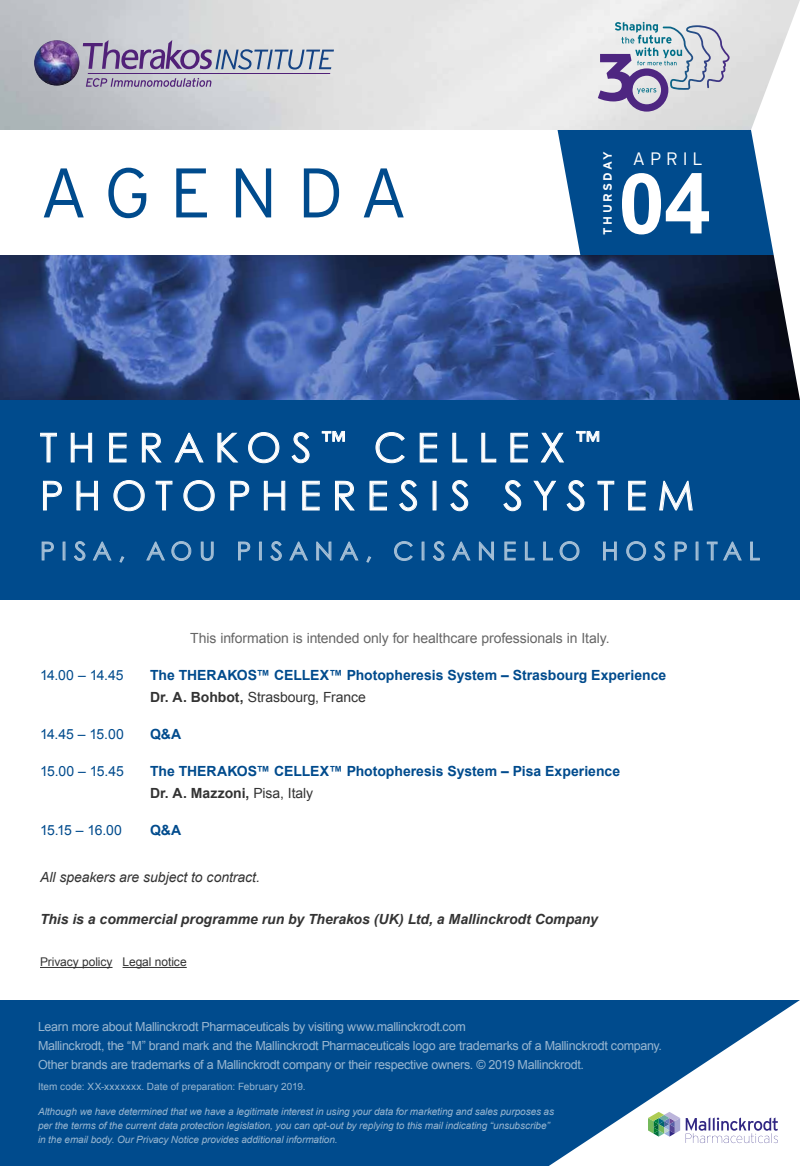
<style>
.page{position:relative;width:800px;height:1166px;background:#fff}
.page>*{position:absolute;margin:0;border:0;box-sizing:border-box;transform-origin:0 0}
.t1{font:700 84px "Arial";color:#fff}
.t2{font:300 70px "Interstate";letter-spacing:.265em;color:#004b8d}
.t3{font:40px/48px "Century Gothic";letter-spacing:.27em;color:#fff}
.t4{font:25px "Century Gothic";letter-spacing:.27em;color:#a6c0d7}
.t5{font:300 18px "Interstate";letter-spacing:.275em;color:#fff}
.t6{font:700 14px/22px "Arial";color:#004b8d}
.t7{font:italic 700 14px "Arial";letter-spacing:-.005em;color:#333}
.t8{font:14px "Arial";letter-spacing:-.005em;color:#666}
.t9{font:14px "Arial";letter-spacing:-.045em;color:#004b8d}
.t10{font:italic 14px "Arial";letter-spacing:-.005em;color:#333}
.t11{font:12.5px/19px "Arial";letter-spacing:-.025em;color:#99b7d1}
.t12{font:12px "Arial";letter-spacing:-.005em;color:#333}
.t13{font:700 12px "Interstate";letter-spacing:.195em;color:#fff}
.t14{font:italic 10px/14px "Arial";letter-spacing:-.01em;color:#99b7d1}
.t15{font:10px "Arial";letter-spacing:.005em;color:#99b7d1}
.s1{color:#333}
.s2{font-weight:400;color:#333}
</style>
<div class="page">
<hr style="left:40px;top:967px;width:73px;height:1px;background:#333">
<hr style="left:123px;top:967px;width:64px;height:1px;background:#333">
<div style="left:0;top:400px;width:800px;height:200px;background:#004b8d"></div>
<svg style="left:40px;top:433px;width:17px;height:29px"></svg>
<svg style="left:71px;top:433px;width:21px;height:29px"></svg>
<svg style="left:109px;top:433px;width:18px;height:29px"></svg>
<svg style="left:142px;top:433px;width:20px;height:29px"></svg>
<svg style="left:174px;top:433px;width:30px;height:29px"></svg>
<svg style="left:217px;top:433px;width:21px;height:29px"></svg>
<svg style="left:248px;top:432px;width:31px;height:31px"></svg>
<svg style="left:292px;top:432px;width:18px;height:31px"></svg>
<svg style="left:322px;top:431px;width:23px;height:11px"></svg>
<svg style="left:376px;top:432px;width:29px;height:31px"></svg>
<svg style="left:420px;top:433px;width:17px;height:29px"></svg>
<svg style="left:452px;top:433px;width:15px;height:29px"></svg>
<svg style="left:481px;top:433px;width:15px;height:29px"></svg>
<svg style="left:510px;top:433px;width:18px;height:29px"></svg>
<svg style="left:541px;top:433px;width:23px;height:29px"></svg>
<svg style="left:576px;top:431px;width:23px;height:11px"></svg>
<svg style="left:43px;top:481px;width:19px;height:29px"></svg>
<svg style="left:77px;top:481px;width:21px;height:29px"></svg>
<svg style="left:113px;top:480px;width:32px;height:31px"></svg>
<svg style="left:156px;top:481px;width:16px;height:29px"></svg>
<svg style="left:183px;top:480px;width:32px;height:31px"></svg>
<svg style="left:230px;top:481px;width:19px;height:29px"></svg>
<svg style="left:264px;top:481px;width:21px;height:29px"></svg>
<svg style="left:302px;top:481px;width:18px;height:29px"></svg>
<svg style="left:335px;top:481px;width:20px;height:29px"></svg>
<svg style="left:370px;top:481px;width:17px;height:29px"></svg>
<svg style="left:399px;top:480px;width:18px;height:31px"></svg>
<svg style="left:450px;top:480px;width:18px;height:31px"></svg>
<svg style="left:503px;top:480px;width:18px;height:31px"></svg>
<svg style="left:533px;top:481px;width:23px;height:29px"></svg>
<svg style="left:567px;top:480px;width:18px;height:31px"></svg>
<svg style="left:598px;top:481px;width:16px;height:29px"></svg>
<svg style="left:628px;top:481px;width:18px;height:29px"></svg>
<svg style="left:659px;top:481px;width:34px;height:30px"></svg>
<svg style="left:42px;top:542px;width:12px;height:18px"></svg>
<svg style="left:63px;top:542px;width:2px;height:18px"></svg>
<svg style="left:74px;top:541px;width:11px;height:20px"></svg>
<svg style="left:93px;top:541px;width:19px;height:20px"></svg>
<svg style="left:119px;top:556px;width:5px;height:7px"></svg>
<svg style="left:146px;top:541px;width:19px;height:20px"></svg>
<svg style="left:171px;top:541px;width:20px;height:20px"></svg>
<svg style="left:201px;top:542px;width:13px;height:19px"></svg>
<svg style="left:238px;top:542px;width:12px;height:18px"></svg>
<div style="left:259px;top:542px;width:3px;height:18px;border:1px solid #a6c0d7"></div>
<svg style="left:270px;top:541px;width:12px;height:20px"></svg>
<svg style="left:289px;top:541px;width:19px;height:20px"></svg>
<svg style="left:316px;top:542px;width:15px;height:18px"></svg>
<svg style="left:340px;top:541px;width:19px;height:20px"></svg>
<svg style="left:366px;top:556px;width:5px;height:7px"></svg>
<svg style="left:394px;top:541px;width:19px;height:20px"></svg>
<svg style="left:422px;top:542px;width:2px;height:18px"></svg>
<svg style="left:433px;top:541px;width:11px;height:20px"></svg>
<svg style="left:452px;top:541px;width:19px;height:20px"></svg>
<svg style="left:479px;top:542px;width:15px;height:18px"></svg>
<svg style="left:504px;top:542px;width:12px;height:18px"></svg>
<svg style="left:525px;top:542px;width:10px;height:18px"></svg>
<svg style="left:543px;top:542px;width:10px;height:18px"></svg>
<svg style="left:560px;top:541px;width:20px;height:20px"></svg>
<svg style="left:603px;top:542px;width:14px;height:18px"></svg>
<svg style="left:626px;top:541px;width:20px;height:20px"></svg>
<svg style="left:653px;top:541px;width:12px;height:20px"></svg>
<svg style="left:675px;top:542px;width:12px;height:18px"></svg>
<svg style="left:696px;top:542px;width:2px;height:18px"></svg>
<svg style="left:707px;top:541px;width:35px;height:20px"></svg>
<svg style="left:750px;top:542px;width:10px;height:18px"></svg>
<div style="left:0;top:1000px;width:800px;height:166px;background:#004b8d"></div>
<svg style="left:549px;top:1000px;width:251px;height:166px"></svg>
<svg style="left:648px;top:1112px;width:32px;height:25px"></svg>
<svg style="left:686px;top:1118px;width:92px;height:25px;background:#d0cde2"></svg>
<img style="left:0;top:255px;width:558px;height:145px">
<svg style="left:558px;top:0;width:242px;height:400px;background:#6a84a7"></svg>
<img style="left:34px;top:40px;width:46px;height:46px;border-radius:23px">
<hr style="left:88px;top:73px;width:242px;height:1px;background:#512178">
<svg style="left:86px;top:78px;width:125px;height:9px"></svg>
<svg style="left:83px;top:40px;width:251px;height:30px;background:#aeabc1"></svg>
<h2 class="t2" style="left:40px;top:153px;width:369px">AGENDA</h2>
<p class="t13" style="left:601px;top:235px;width:85px;rotate:-90deg">THURSDAY</p>
<h3 class="t5" style="left:633px;top:148px;width:72px">APRIL</h3>
<h1 class="t1" style="left:618px;top:148px;width:94px">04</h1>
<h3 class="t3" style="left:40px;top:423px;width:656px">THERAKOS <sup>™</sup> CELLEX <sup>™<br></sup>PHOTOPHERESIS SYSTEM</h3>
<h3 class="t4" style="left:40px;top:536px;width:721px">PISA, AOU PISANA, CISANELLO HOSPITAL</h3>
<h3 class="t8" style="left:190px;top:629px;width:421px">This information is intended only for healthcare professionals in Italy.</h3>
<h3 class="t9" style="left:40px;top:666px;width:85px">14.00 – 14.45</h3>
<h3 class="t6" style="left:150px;top:665px;width:518px">The THERAKOS™ CELLEX™ Photopheresis System – Strasbourg Experience<br><span class="s1">Dr. A. Bohbot,</span> <span class="s2">Strasbourg, France</span></h3>
<h3 class="t9" style="left:40px;top:725px;width:85px">14.45 – 15.00</h3>
<h3 class="t6" style="left:150px;top:724px;width:33px">Q&amp;A</h3>
<h3 class="t9" style="left:40px;top:762px;width:86px">15.00 – 15.45</h3>
<h3 class="t6" style="left:150px;top:761px;width:472px">The THERAKOS™ CELLEX™ Photopheresis System – Pisa Experience<br><span class="s1">Dr. A. Mazzoni,</span> <span class="s2">Pisa, Italy</span></h3>
<h3 class="t9" style="left:40px;top:821px;width:84px">15.15 – 16.00</h3>
<h3 class="t6" style="left:150px;top:820px;width:33px">Q&amp;A</h3>
<h3 class="t10" style="left:40px;top:868px;width:221px">All speakers are subject to contract.</h3>
<h3 class="t7" style="left:40px;top:910px;width:559px">This is a commercial programme run by Therakos (UK) Ltd, a Mallinckrodt Company</h3>
<p class="t12" style="left:40px;top:954px;width:148px">Privacy policy Legal notice</p>
<p class="t11" style="left:38px;top:1017px;width:626px">Learn more about Mallinckrodt Pharmaceuticals by visiting www.mallinckrodt.com<br>Mallinckrodt, the “M” brand mark and the Mallinckrodt Pharmaceuticals logo are trademarks of a Mallinckrodt company.<br>Other brands are trademarks of a Mallinckrodt company or their respective owners. © 2019 Mallinckrodt.</p>
<p class="t15" style="left:38px;top:1080px;width:269px">Item code: XX-xxxxxxx. Date of preparation: February 2019.</p>
<p class="t14" style="left:38px;top:1104px;width:518px">Although we have determined that we have a legitimate interest in using your data for marketing and sales purposes as per the terms of the current data protection legislation, you can opt-out by replying to this mail indicating “unsubscribe” in the email body. Our Privacy Notice provides additional information.</p>
</div>
